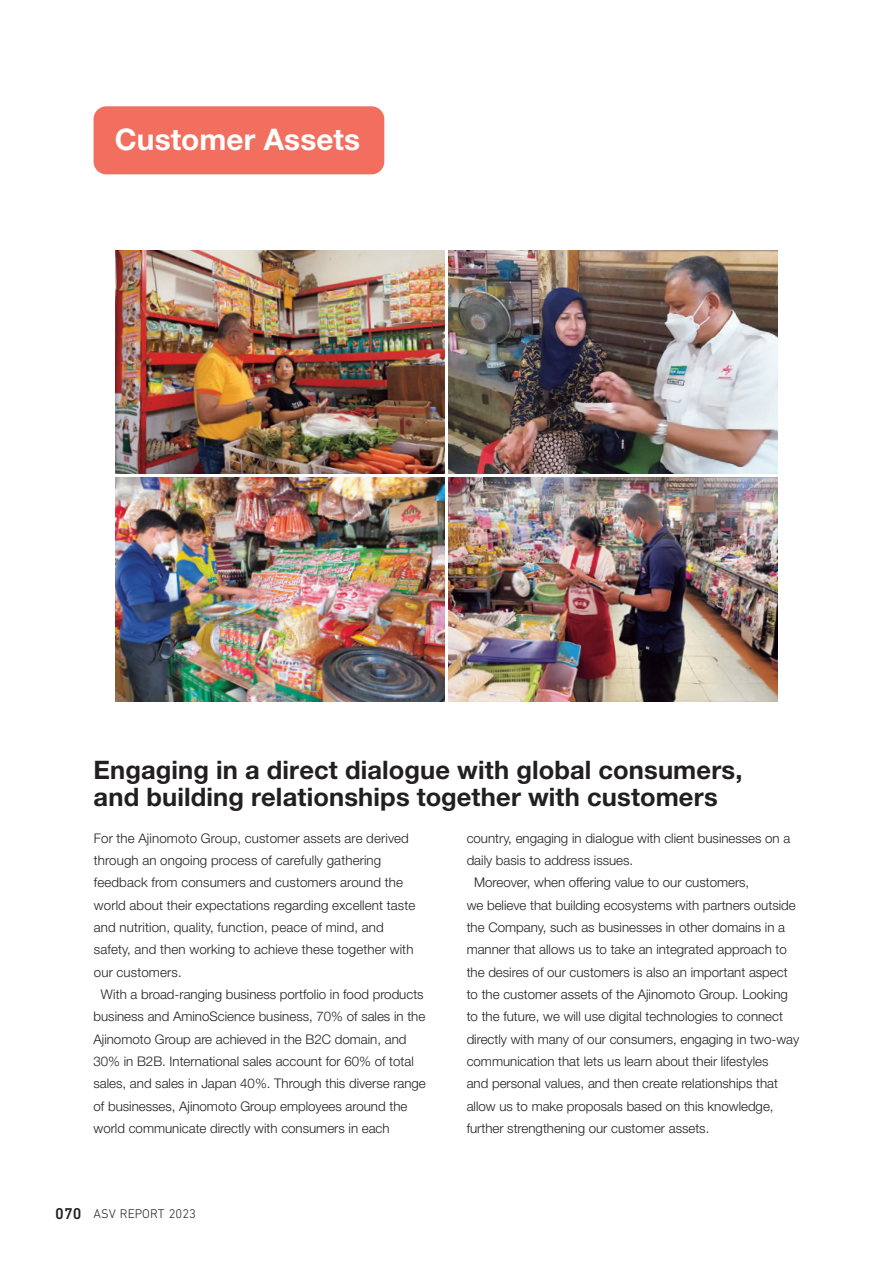
<style>
.page{position:relative;width:893px;height:1263px;background:#fff}
.page>*{position:absolute;margin:0;border:0;box-sizing:border-box;transform-origin:0 0}
.t1{font:700 29.7px "Helvetica Neue LT Std";letter-spacing:.005em;color:#fff}
.t2{font:700 25.5px/26.5px "Helvetica Neue LT Std";letter-spacing:.005em;color:#231f20}
.t3{font:300 13.35px "Helvetica Neue LT Std";color:#231f20}
.t4{font:300 12.75px "DIN Next LT Pro";color:#231f20}
.s1{font-weight:500;font-size:15.9px}
</style>
<div class="page">
<div style="left:94px;top:106px;width:290px;height:68px;background:#f26f5f;border-radius:13px"></div>
<img style="left:115px;top:250px;width:329px;height:224px">
<img style="left:115px;top:478px;width:329px;height:223px">
<img style="left:448px;top:250px;width:330px;height:224px">
<img style="left:448px;top:478px;width:330px;height:223px">
<h1 class="t1" style="left:115px;top:121px;width:247px">Customer Assets</h1>
<h2 class="t2" style="left:94px;top:756px;width:650px">Engaging in a direct dialogue with global consumers, and building relationships together with customers</h2>
<p class="t3" style="left:94px;top:830px;width:317px">For the Ajinomoto Group, customer assets are derived</p>
<p class="t3" style="left:94px;top:852px;width:289px">through an ongoing process of carefully gathering</p>
<p class="t3" style="left:94px;top:874px;width:311px">feedback from consumers and customers around the</p>
<p class="t3" style="left:94px;top:897px;width:323px">world about their expectations regarding excellent taste</p>
<p class="t3" style="left:94px;top:919px;width:291px">and nutrition, quality, function, peace of mind, and</p>
<p class="t3" style="left:94px;top:941px;width:321px">safety, and then working to achieve these together with</p>
<p class="t3" style="left:94px;top:964px;width:89px">our customers.</p>
<p class="t3" style="left:101px;top:986px;width:324px">With a broad-ranging business portfolio in food products</p>
<p class="t3" style="left:94px;top:1008px;width:333px">business and AminoScience business, 70% of sales in the</p>
<p class="t3" style="left:94px;top:1031px;width:314px">Ajinomoto Group are achieved in the B2C domain, and</p>
<p class="t3" style="left:94px;top:1053px;width:322px">30% in B2B. International sales account for 60% of total</p>
<p class="t3" style="left:94px;top:1075px;width:334px">sales, and sales in Japan 40%. Through this diverse range</p>
<p class="t3" style="left:94px;top:1098px;width:315px">of businesses, Ajinomoto Group employees around the</p>
<p class="t3" style="left:94px;top:1120px;width:298px">world communicate directly with consumers in each</p>
<p class="t3" style="left:467px;top:830px;width:325px">country, engaging in dialogue with client businesses on a</p>
<p class="t3" style="left:467px;top:852px;width:168px">daily basis to address issues.</p>
<p class="t3" style="left:474px;top:874px;width:277px">Moreover, when offering value to our customers,</p>
<p class="t3" style="left:467px;top:897px;width:331px">we believe that building ecosystems with partners outside</p>
<p class="t3" style="left:467px;top:919px;width:320px">the Company, such as businesses in other domains in a</p>
<p class="t3" style="left:467px;top:941px;width:322px">manner that allows us to take an integrated approach to</p>
<p class="t3" style="left:467px;top:964px;width:322px">the desires of our customers is also an important aspect</p>
<p class="t3" style="left:467px;top:986px;width:323px">to the customer assets of the Ajinomoto Group. Looking</p>
<p class="t3" style="left:467px;top:1008px;width:318px">to the future, we will use digital technologies to connect</p>
<p class="t3" style="left:467px;top:1031px;width:334px">directly with many of our consumers, engaging in two-way</p>
<p class="t3" style="left:467px;top:1053px;width:303px">communication that lets us learn about their lifestyles</p>
<p class="t3" style="left:467px;top:1075px;width:313px">and personal values, and then create relationships that</p>
<p class="t3" style="left:467px;top:1098px;width:308px">allow us to make proposals based on this knowledge,</p>
<p class="t3" style="left:467px;top:1120px;width:244px">further strengthening our customer assets.</p>
<p class="t4" style="left:55px;top:1206px;width:142px"><span class="s1">070</span> ASV REPORT 2023</p>
</div>
